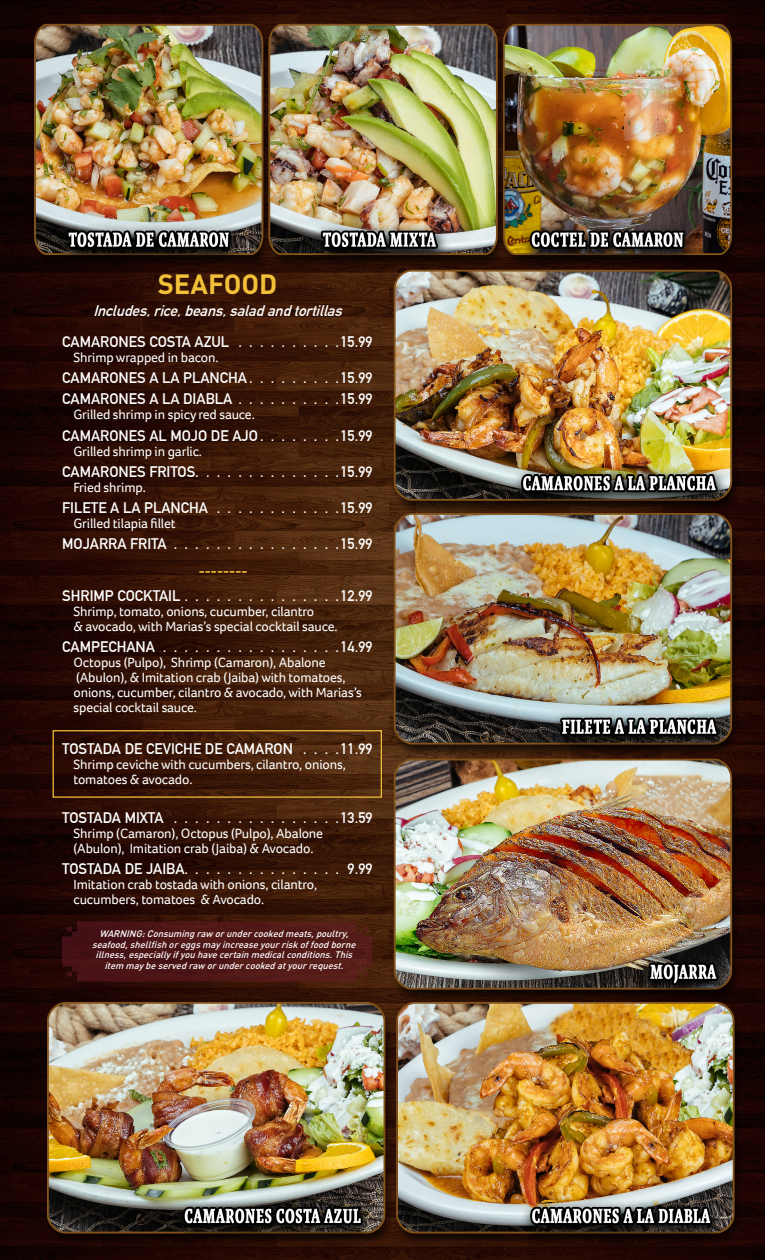
<style>
.page{position:relative;width:765px;height:1260px;background:#fff}
.page>*{position:absolute;margin:0;border:0;box-sizing:border-box;transform-origin:0 0}
.t1{font:700 27.5px "DIN";color:#f2c139}
.t2{font:700 15px "DIN Alternate";color:#fff}
.t3{font:italic 700 15px "DIN Alternate";color:#fff}
.t4{font:700 15px "DIN Alternate";color:#f2c139}
.t5{font:13.75px/15px "Foco";letter-spacing:-.01em;color:#fff}
.t6{font:italic 500 9.38px/10.6px "DIN Pro";color:#fff;text-align:center}
</style>
<div class="page">
<img style="left:0;top:0;width:765px;height:1260px">
<svg style="left:62px;top:922px;width:310px;height:60px;background:#4d1616"></svg>
<div style="left:53px;top:730px;width:329px;height:68px;border:1px solid #f2c139"></div>
<p class="t1" style="left:158px;top:267px;width:121px">SEAFOOD</p>
<p class="t3" style="left:93px;top:299px;width:255px">Includes,rice,beans,saladandtortillas</p>
<p class="t2" style="left:62px;top:330px;width:169px">CAMARONES COSTA AZUL</p>
<p class="t2" style="left:340px;top:330px;width:34px">15.99</p>
<p class="t5" style="left:73px;top:350px;width:147px">Shrimp wrapped in bacon.</p>
<p class="t2" style="left:62px;top:366px;width:312px">CAMARONES A LA PLANCHA . . . . . . . . 15.99</p>
<p class="t2" style="left:62px;top:388px;width:172px">CAMARONES A LA DIABLA</p>
<p class="t2" style="left:340px;top:388px;width:34px">15.99</p>
<p class="t5" style="left:73px;top:407px;width:183px">Grilled shrimp in spicy red sauce.</p>
<p class="t2" style="left:62px;top:424px;width:312px">CAMARONES AL MOJO DE AJO . . . . . . . 15.99</p>
<p class="t5" style="left:73px;top:443px;width:130px">Grilled shrimp in garlic.</p>
<p class="t2" style="left:62px;top:460px;width:312px">CAMARONES FRITOS . . . . . . . . . . . . . 15.99</p>
<p class="t5" style="left:73px;top:480px;width:74px">Fried shrimp.</p>
<p class="t2" style="left:62px;top:496px;width:147px">FILETE A LA PLANCHA</p>
<p class="t2" style="left:340px;top:496px;width:34px">15.99</p>
<p class="t5" style="left:73px;top:516px;width:104px">Grilled tilapia fillet</p>
<p class="t2" style="left:62px;top:533px;width:106px">MOJARRA FRITA</p>
<p class="t2" style="left:340px;top:533px;width:34px">15.99</p>
<p class="t4" style="left:199px;top:559px;width:50px">--------</p>
<p class="t2" style="left:62px;top:584px;width:120px">SHRIMP COCKTAIL</p>
<p class="t2" style="left:340px;top:584px;width:34px">12.99</p>
<p class="t5" style="left:73px;top:603px;width:242px">Shrimp, tomato, onions, cucumber, cilantro</p>
<p class="t5" style="left:73px;top:618px;width:266px">&amp; avocado, with Marias’s special cocktail sauce.</p>
<p class="t2" style="left:62px;top:635px;width:94px">CAMPECHANA</p>
<p class="t2" style="left:340px;top:635px;width:34px">14.99</p>
<p class="t5" style="left:73px;top:655px;width:254px">Octopus (Pulpo), Shrimp (Camaron), Abalone</p>
<p class="t5" style="left:73px;top:670px;width:290px">(Abulon), &amp; Imitation crab (Jaiba) with tomatoes, onions, cucumber, cilantro &amp; avocado, with Marias’s special cocktail sauce.</p>
<p class="t2" style="left:62px;top:738px;width:232px">TOSTADA DE CEVICHE DE CAMARON</p>
<p class="t2" style="left:340px;top:738px;width:34px">11.99</p>
<p class="t5" style="left:73px;top:757px;width:274px">Shrimp ceviche with cucumbers, cilantro, onions, tomatoes &amp; avocado.</p>
<p class="t2" style="left:62px;top:806px;width:103px">TOSTADA MIXTA</p>
<p class="t2" style="left:340px;top:806px;width:34px">13.59</p>
<p class="t5" style="left:73px;top:826px;width:251px">Shrimp (Camaron), Octopus (Pulpo), Abalone</p>
<p class="t5" style="left:73px;top:841px;width:241px">(Abulon), Imitation crab (Jaiba) &amp; Avocado.</p>
<p class="t2" style="left:62px;top:858px;width:312px">TOSTADA DE JAIBA . . . . . . . . . . . . . . . 9.99</p>
<p class="t5" style="left:73px;top:877px;width:245px">Imitation crab tostada with onions, cilantro,</p>
<p class="t5" style="left:73px;top:892px;width:192px">cucumbers, tomatoes &amp; Avocado.</p>
<p class="t6" style="left:92px;top:927px;width:268px">WARNING:Consumingraw orundercookedmeats,poultry, seafood,shellfishoreggsmayincreaseyourriskoffoodborne illness,especiallyifyouhavecertainmedicalconditions.This item maybeservedraw orundercookedatyourrequest.</p>
</div>
